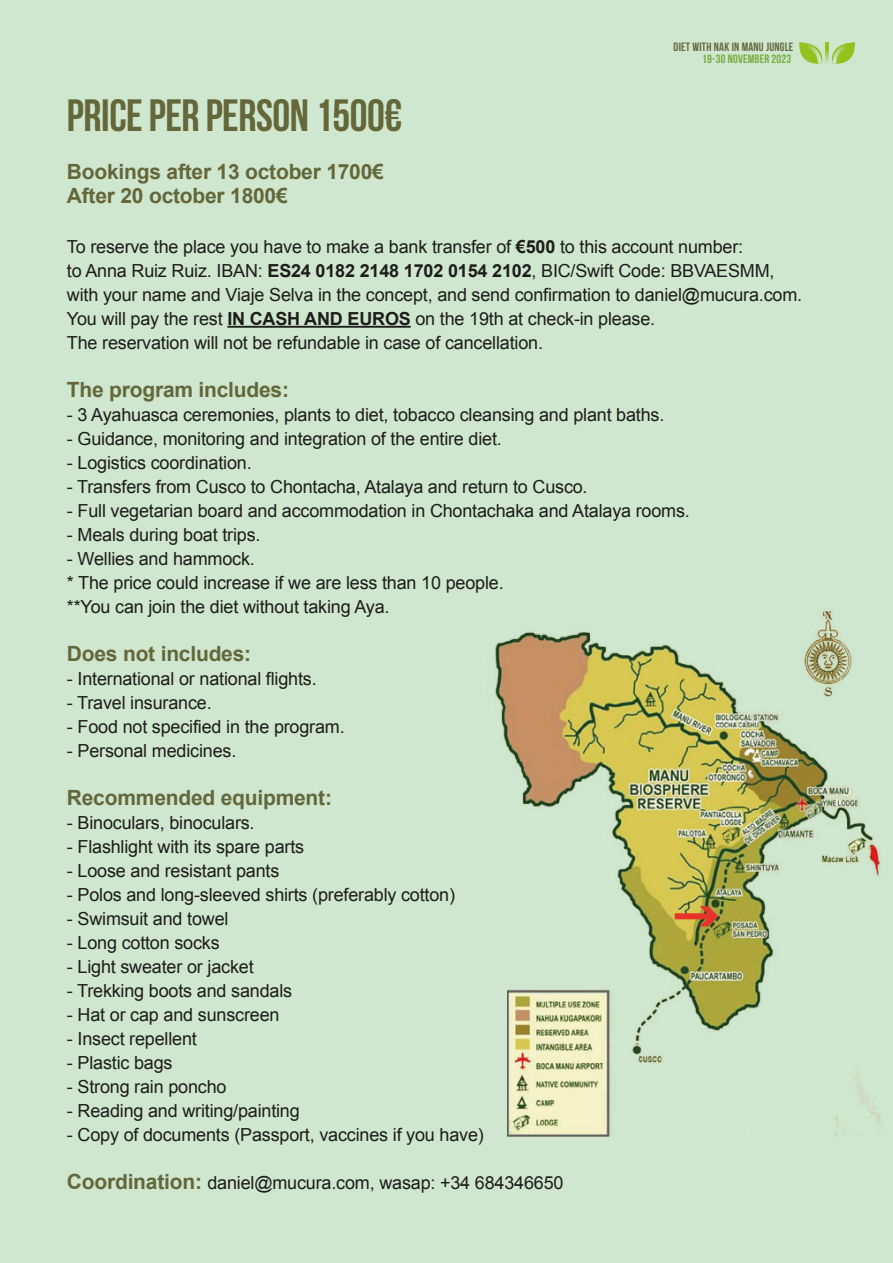
<style>
.page{position:relative;width:893px;height:1263px;background:#cfe6cf}
.page>*{position:absolute;margin:0;border:0;box-sizing:border-box;transform-origin:0 0}
.t1{font:700 45px "Bebas Neue";letter-spacing:-.01em;color:#63673a}
.t2{font:700 21px/24px "Arial";letter-spacing:-.01em;color:#63673a}
.t3{font:18px/24px "Arial";letter-spacing:-.01em;color:#1d1d1b}
.t4{font:700 12px "Bebas Neue";letter-spacing:.02em;color:#63683b}
.t5{font:700 12px "Bebas Neue";letter-spacing:.02em;color:#74ad3e}
.s1{font-weight:700}
.s2{font-weight:700;font-size:21px;color:#63673a}
</style>
<div class="page">
<hr style="left:227px;top:326px;width:184px;height:2px;background:#1d1d1b">
<img style="left:495px;top:610px;width:386px;height:527px">
<div style="left:675px;top:913px;width:36px;height:6px;background:#e7342b"></div>
<svg style="left:700px;top:906px;width:18px;height:20px"></svg>
<svg style="left:799px;top:42px;width:24px;height:22px"></svg>
<svg style="left:825px;top:43px;width:4px;height:20px"></svg>
<svg style="left:832px;top:42px;width:23px;height:22px"></svg>
<p class="t4" style="left:673px;top:40px;width:121px">DIET WITH NAK IN MANU JUNGLE</p>
<p class="t5" style="left:702px;top:52px;width:91px">19-30 NOVEMBER 2023</p>
<h1 class="t1" style="left:67px;top:91px;width:337px">PRICE PER PERSON 1500€</h1>
<p class="t2" style="left:67px;top:161px;width:318px">Bookings after 13 october 1700€<br>After 20 october 1800€</p>
<p class="t3" style="left:67px;top:235px;width:737px">To reserve the place you have to make a bank transfer of <span class="s1">€500</span> to this account number:<br>to Anna Ruiz Ruiz. IBAN: <span class="s1">ES24 0182 2148 1702 0154 2102</span>, BIC/Swift Code: BBVAESMM, with your name and Viaje Selva in the concept, and send confirmation to daniel@mucura.com.<br>You will pay the rest <span class="s1">IN CASH AND EUROS</span> on the 19th at check-in please.<br>The reservation will not be refundable in case of cancellation.</p>
<p class="t2" style="left:67px;top:378px;width:224px">The program includes:</p>
<p class="t3" style="left:67px;top:403px;width:599px">- 3 Ayahuasca ceremonies, plants to diet, tobacco cleansing and plant baths.</p>
<p class="t3" style="left:67px;top:427px;width:436px">- Guidance, monitoring and integration of the entire diet.</p>
<p class="t3" style="left:67px;top:451px;width:186px">- Logistics coordination.</p>
<p class="t3" style="left:67px;top:475px;width:522px">- Transfers from Cusco to Chontacha, Atalaya and return to Cusco.</p>
<p class="t3" style="left:67px;top:499px;width:624px">- Full vegetarian board and accommodation in Chontachaka and Atalaya rooms.</p>
<p class="t3" style="left:67px;top:523px;width:195px">- Meals during boat trips.</p>
<p class="t3" style="left:67px;top:547px;width:438px">- Wellies and hammock.<br>* The price could increase if we are less than 10 people. **You can join the diet without taking Aya.</p>
<p class="t2" style="left:67px;top:642px;width:186px">Does not includes:</p>
<p class="t3" style="left:67px;top:667px;width:251px">- International or national flights.</p>
<p class="t3" style="left:67px;top:691px;width:146px">- Travel insurance.</p>
<p class="t3" style="left:67px;top:715px;width:279px">- Food not specified in the program.</p>
<p class="t3" style="left:67px;top:739px;width:171px">- Personal medicines.</p>
<p class="t2" style="left:67px;top:786px;width:267px">Recommended equipment:</p>
<p class="t3" style="left:67px;top:811px;width:189px">- Binoculars, binoculars.</p>
<p class="t3" style="left:67px;top:835px;width:239px">- Flashlight with its spare parts</p>
<p class="t3" style="left:67px;top:859px;width:214px">- Loose and resistant pants</p>
<p class="t3" style="left:67px;top:883px;width:390px">- Polos and long-sleeved shirts (preferably cotton)</p>
<p class="t3" style="left:67px;top:907px;width:163px">- Swimsuit and towel</p>
<p class="t3" style="left:67px;top:931px;width:154px">- Long cotton socks</p>
<p class="t3" style="left:67px;top:955px;width:188px">- Light sweater or jacket</p>
<p class="t3" style="left:67px;top:979px;width:227px">- Trekking boots and sandals</p>
<p class="t3" style="left:67px;top:1003px;width:214px">- Hat or cap and sunscreen</p>
<p class="t3" style="left:67px;top:1027px;width:131px">- Insect repellent</p>
<p class="t3" style="left:67px;top:1051px;width:107px">- Plastic bags</p>
<p class="t3" style="left:67px;top:1075px;width:161px">- Strong rain poncho</p>
<p class="t3" style="left:67px;top:1099px;width:234px">- Reading and writing/painting</p>
<p class="t3" style="left:67px;top:1123px;width:418px">- Copy of documents (Passport, vaccines if you have)</p>
<p class="t3" style="left:67px;top:1171px;width:498px"><span class="s2">Coordination:</span> daniel@mucura.com, wasap: +34 684346650</p>
</div>
